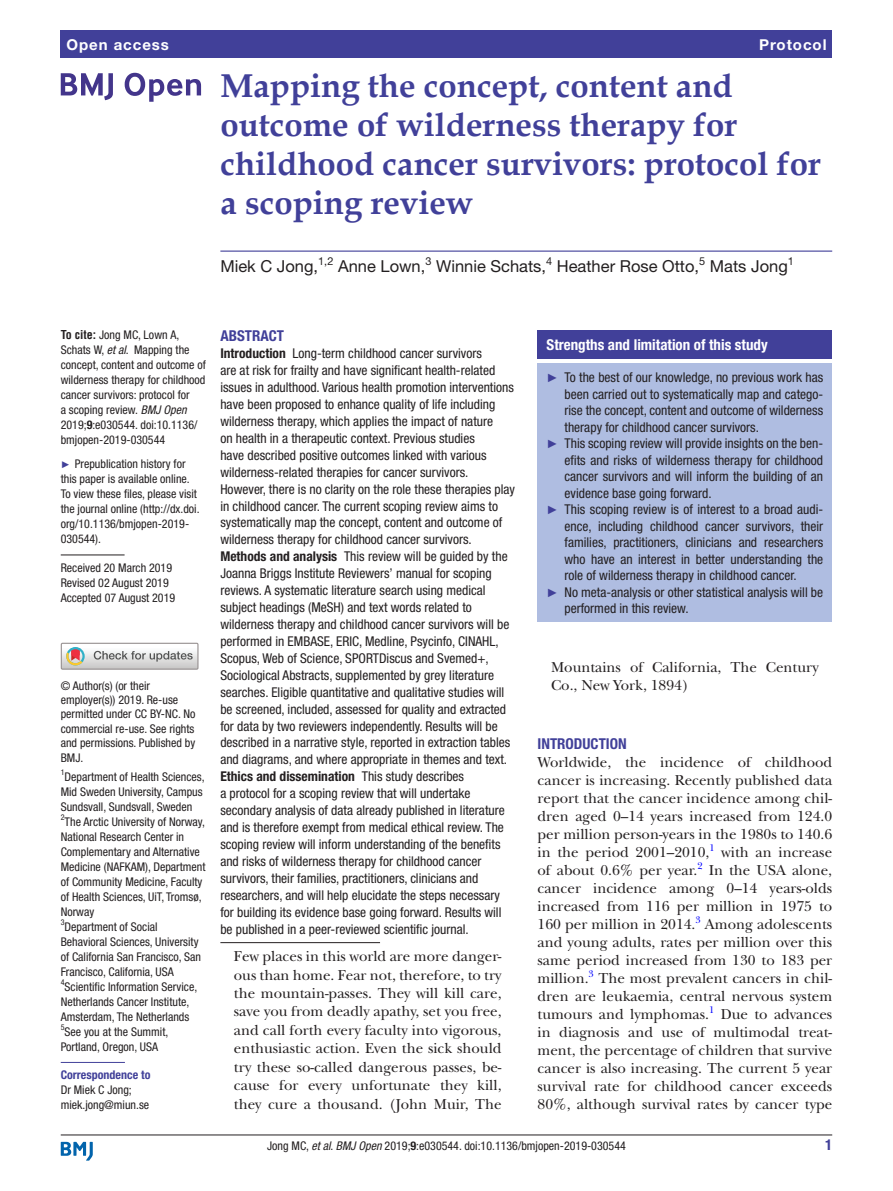
<style>
.page{position:relative;width:893px;height:1191px;background:#fff}
.page>*{position:absolute;margin:0;border:0;box-sizing:border-box;transform-origin:0 0}
.t1{font:700 33px/39px "Book Antiqua";color:#414099}
.t2{font:16.5px "Helvetica Neue LT Std";color:#231f20}
.t3{font:15px/18px "New Baskerville";color:#231f20;text-align:justify}
.t4{font:700 condensed 15px "Helvetica Neue LT Std";color:#fff}
.t5{font:700 condensed 15px "Helvetica Neue LT Std";color:#414099}
.t6{font:700 15px "Helvetica Neue LT Std";letter-spacing:.065em;color:#fff}
.t7{font:condensed 13.5px/17px "Helvetica Neue LT Std";color:#231f20}
.t8{font:condensed 12px/15px "Helvetica Neue LT Std";color:#231f20}
.t9{font:700 condensed 12px "Helvetica Neue LT Std";color:#414099}
.t10{font:10.95px "Helvetica Neue LT Std";color:#231f20}
.t11{font:9.9px "New Baskerville";color:#00f}
.t12{font:condensed 7.95px "Helvetica Neue LT Std";color:#231f20}
.s1{font-family:"Helvetica LT Std";font-weight:700}
.s2{font-style:italic}
.s3{font-weight:700}
.s4{font-family:"Arial";font-stretch:normal;font-size:9.75px;color:#414099}
.s5{font-family:"Arial";font-stretch:normal;font-size:12px;color:#414099}
</style>
<div class="page">
<hr style="left:61px;top:1134px;width:771px;height:1px;background:#231f20">
<svg style="left:61px;top:1141px;width:32px;height:19px"></svg>
<div style="left:61px;top:31px;width:771px;height:27px;background:#414099"></div>
<hr style="left:220px;top:250px;width:612px;height:2px;background:#414099">
<hr style="left:61px;top:554px;width:64px;height:1px;background:#231f20">
<hr style="left:61px;top:1062px;width:64px;height:1px;background:#414099">
<svg style="left:61px;top:73px;width:52px;height:27px"></svg>
<svg style="left:125px;top:73px;width:76px;height:29px"></svg>
<div style="left:61px;top:642px;width:138px;height:27px;border:1px solid #969090"></div>
<svg style="left:61px;top:643px;width:137px;height:26px"></svg>
<div style="left:538px;top:331px;width:294px;height:28px;background:#414099"></div>
<div style="left:538px;top:363px;width:294px;height:259px;background:#afbde1"></div>
<hr style="left:220px;top:942px;width:160px;height:1px;background:#231f20">
<p class="t6" style="left:66px;top:35px;width:104px">Open access</p>
<p class="t6" style="left:759px;top:35px;width:69px">Protocol</p>
<h1 class="t1" style="left:220px;top:66px;width:602px">Mapping the concept, content and outcome of wilderness therapy for childhood cancer survivors: protocol for a scoping review</h1>
<p class="t2" style="left:220px;top:257px;width:99px">Miek C Jong,</p>
<p class="t10" style="left:318px;top:254px;width:17px">1,2</p>
<p class="t2" style="left:338px;top:257px;width:89px">Anne Lown,</p>
<p class="t10" style="left:425px;top:254px;width:8px">3</p>
<p class="t2" style="left:436px;top:257px;width:112px">Winnie Schats,</p>
<p class="t10" style="left:546px;top:254px;width:8px">4</p>
<p class="t2" style="left:557px;top:257px;width:144px">Heather Rose Otto,</p>
<p class="t10" style="left:699px;top:254px;width:8px">5</p>
<p class="t2" style="left:710px;top:257px;width:79px">Mats Jong</p>
<p class="t10" style="left:788px;top:254px;width:8px">1</p>
<p class="t8" style="left:61px;top:327px;width:147px"><span class="s1">To cite:</span> Jong MC, Lown A,<br>Schats W, <span class="s2">et al</span>. Mapping the concept, content and outcome of wilderness therapy for childhood cancer survivors: protocol for<br>a scoping review. <span class="s2">BMJ Open<br></span>2019;<span class="s3">9</span>:e030544. doi:10.1136/ bmjopen-2019-030544</p>
<p class="t8" style="left:61px;top:456px;width:140px"><span class="s4">►</span> Prepublication history for this paper is available online.<br>To view these files, please visit the journal online (http://dx.doi. org/10.1136/bmjopen-2019-<br>030544).</p>
<p class="t8" style="left:61px;top:560px;width:116px">Received 20 March 2019<br>Revised 02 August 2019<br>Accepted 07 August 2019</p>
<p class="t8" style="left:61px;top:678px;width:136px;line-height:14.4px">© Author(s) (or their employer(s)) 2019. Re-use permitted under CC BY-NC. No commercial re-use. See rights and permissions. Published by<br>BMJ.</p>
<p class="t12" style="left:61px;top:768px;width:5px">1</p>
<p class="t8" style="left:61px;top:769px;width:145px;text-indent:4px">Department of Health Sciences,<br>Mid Sweden University, Campus<br>Sundsvall, Sundsvall, Sweden</p>
<p class="t12" style="left:61px;top:813px;width:5px">2</p>
<p class="t8" style="left:61px;top:814px;width:146px;text-indent:4px">The Arctic University of Norway,<br>National Research Center in<br>Complementary and Alternative<br>Medicine (NAFKAM), Department of Community Medicine, Faculty of Health Sciences, UiT, Tromsø,<br>Norway</p>
<p class="t12" style="left:61px;top:918px;width:5px">3</p>
<p class="t8" style="left:61px;top:919px;width:142px;text-indent:4px">Department of Social<br>Behavioral Sciences, University of California San Francisco, San<br>Francisco, California, USA</p>
<p class="t12" style="left:61px;top:978px;width:5px">4</p>
<p class="t8" style="left:61px;top:979px;width:138px;text-indent:4px">Scientific Information Service,<br>Netherlands Cancer Institute,<br>Amsterdam, The Netherlands<br><sup>5</sup>See you at the Summit,<br>Portland, Oregon, USA</p>
<p class="t9" style="left:61px;top:1067px;width:91px">Correspondence to</p>
<p class="t8" style="left:61px;top:1082px;width:90px">Dr Miek C Jong; miek.jong@miun.se</p>
<p class="t5" style="left:220px;top:327px;width:65px">Abstract</p>
<p class="t7" style="left:220px;top:345px;width:296px"><span class="s3">Introduction</span> Long-term childhood cancer survivors<br>are at risk for frailty and have significant health-related issues in adulthood. Various health promotion interventions have been proposed to enhance quality of life including wilderness therapy, which applies the impact of nature<br>on health in a therapeutic context. Previous studies<br>have described positive outcomes linked with various wilderness-related therapies for cancer survivors.<br>However, there is no clarity on the role these therapies play in childhood cancer. The current scoping review aims to systematically map the concept, content and outcome of wilderness therapy for childhood cancer survivors.<br><span class="s3">Methods and analysis</span> This review will be guided by the Joanna Briggs Institute Reviewers’ manual for scoping reviews. A systematic literature search using medical subject headings (MeSH) and text words related to wilderness therapy and childhood cancer survivors will be performed in EMBASE, ERIC, Medline, Psycinfo, CINAHL, Scopus, Web of Science, SPORTDiscus and Svemed+, Sociological Abstracts, supplemented by grey literature searches. Eligible quantitative and qualitative studies will be screened, included, assessed for quality and extracted for data by two reviewers independently. Results will be described in a narrative style, reported in extraction tables and diagrams, and where appropriate in themes and text.<br><span class="s3">Ethics and dissemination</span> This study describes<br>a protocol for a scoping review that will undertake secondary analysis of data already published in literature and is therefore exempt from medical ethical review. The scoping review will inform understanding of the benefits and risks of wilderness therapy for childhood cancer survivors, their families, practitioners, clinicians and researchers, and will help elucidate the steps necessary for building its evidence base going forward. Results will be published in a peer-reviewed scientific journal.</p>
<p class="t3" style="left:234px;top:947px;width:269px;line-height:18.5px">Few places in this world are more danger&shy;ous than home. Fear not, therefore, to try the mountain-passes. They will kill care, save you from deadly apathy, set you free, and call forth every faculty into vigorous, enthusiastic action. Even the sick should try these so-called dangerous passes, be&shy;cause for every unfortunate they kill, they cure a thousand. (John Muir, The</p>
<p class="t4" style="left:547px;top:336px;width:223px">Strengths and limitation of this study</p>
<p class="t7" style="left:547px;top:369px;width:278px"><span class="s5">►</span> To the best of our knowledge, no previous work has</p>
<p class="t7" style="left:565px;top:385px;width:260px">been carried out to systematically map and catego-</p>
<p class="t7" style="left:565px;top:402px;width:260px">rise the concept, content and outcome of wilderness</p>
<p class="t7" style="left:565px;top:418px;width:196px">therapy for childhood cancer survivors.</p>
<p class="t7" style="left:547px;top:435px;width:278px"><span class="s5">►</span> This scoping review will provide insights on the ben-</p>
<p class="t7" style="left:565px;top:451px;width:260px">efits and risks of wilderness therapy for childhood</p>
<p class="t7" style="left:565px;top:468px;width:260px">cancer survivors and will inform the building of an</p>
<p class="t7" style="left:565px;top:484px;width:149px">evidence base going forward.</p>
<p class="t7" style="left:547px;top:501px;width:278px"><span class="s5">►</span> This scoping review is of interest to a broad audi-</p>
<p class="t7" style="left:565px;top:517px;width:260px">ence, including childhood cancer survivors, their</p>
<p class="t7" style="left:565px;top:534px;width:260px">families, practitioners, clinicians and researchers</p>
<p class="t7" style="left:565px;top:550px;width:260px">who have an interest in better understanding the</p>
<p class="t7" style="left:565px;top:567px;width:234px">role of wilderness therapy in childhood cancer.</p>
<p class="t7" style="left:547px;top:583px;width:278px"><span class="s5">►</span> No meta-analysis or other statistical analysis will be</p>
<p class="t7" style="left:565px;top:600px;width:126px">performed in this review.</p>
<p class="t3" style="left:551px;top:658px;width:269px">Mountains of California, The Century<br>Co., New York, 1894)</p>
<p class="t5" style="left:538px;top:735px;width:91px">Introduction</p>
<p class="t3" style="left:538px;top:753px;width:296px">Worldwide, the incidence of childhood cancer is increasing. Recently published data report that the cancer incidence among chil&shy;dren aged 0–14 years increased from 124.0 per million person-years in the 1980s to 140.6 in the period 2001–2010,<sup>1</sup> with an increase of about 0.6% per year.</p>
<p class="t11" style="left:697px;top:859px;width:7px">2</p>
<p class="t3" style="left:538px;top:861px;width:296px;text-indent:171px">In the USA alone, cancer incidence among 0–14 years-olds increased from 116 per million in 1975 to 160 per million in 2014.</p>
<p class="t11" style="left:695px;top:913px;width:7px">3</p>
<p class="t3" style="left:538px;top:915px;width:296px;text-indent:167px">Among adolescents and young adults, rates per million over this same period increased from 130 to 183 per million.</p>
<p class="t11" style="left:589px;top:967px;width:7px">3</p>
<p class="t3" style="left:538px;top:969px;width:296px;text-indent:61px">The most prevalent cancers in chil&shy;dren are leukaemia, central nervous system tumours and lymphomas.</p>
<p class="t11" style="left:709px;top:1003px;width:7px">1</p>
<p class="t3" style="left:538px;top:1005px;width:296px;text-indent:183px">Due to advances in diagnosis and use of multimodal treat&shy;ment, the percentage of children that survive cancer is also increasing. The current 5 year survival rate for childhood cancer exceeds 80%, although survival rates by cancer type</p>
<p class="t8" style="left:267px;top:1137px;width:360px">Jong MC, <span class="s2">et al</span>. <span class="s2">BMJ Open</span> 2019;<span class="s3">9</span>:e030544. doi:10.1136/bmjopen-2019-030544</p>
<p class="t5" style="left:825px;top:1135px;width:9px">1</p>
</div>
